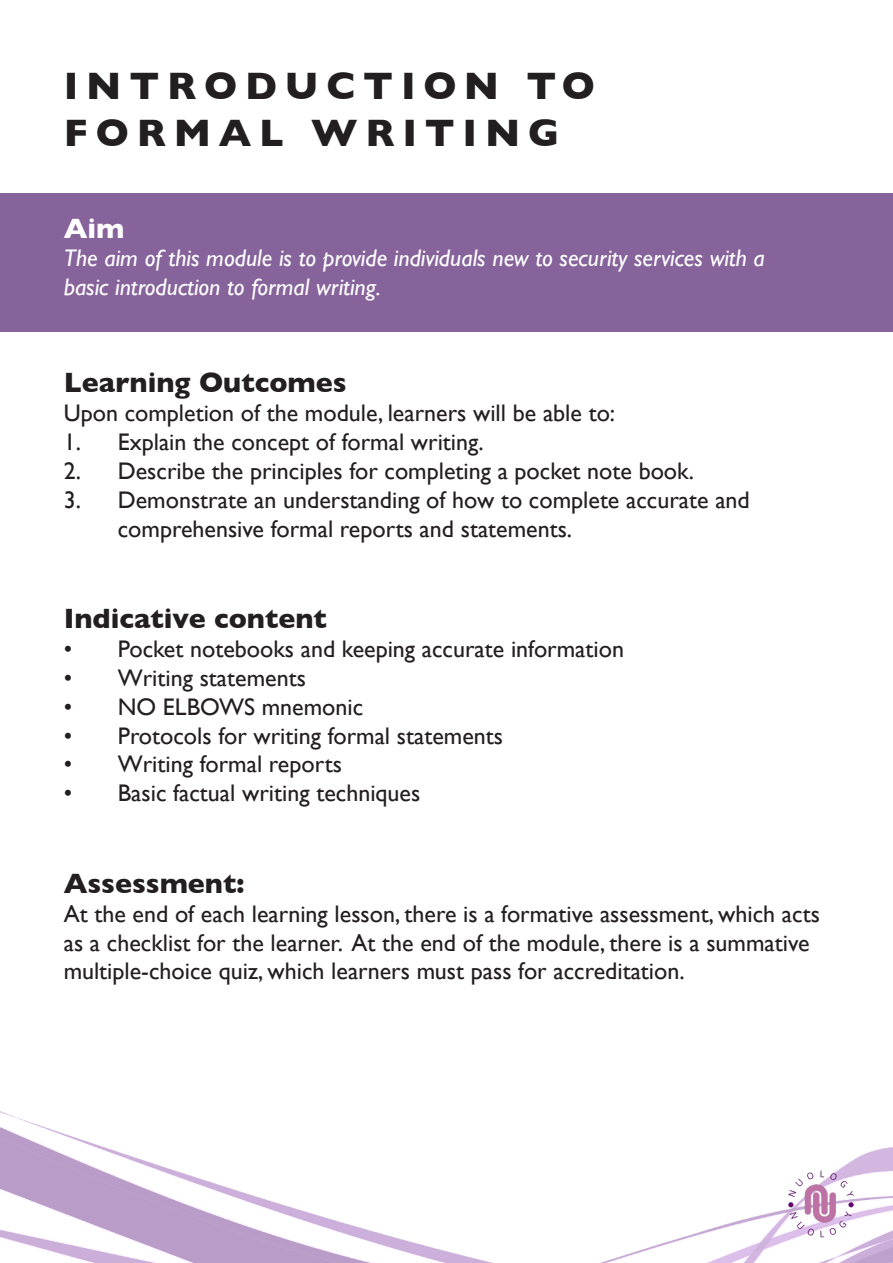
<style>
.page{position:relative;width:893px;height:1263px;background:#fff}
.page>*{position:absolute;margin:0;border:0;box-sizing:border-box;transform-origin:0 0}
.t1{font:700 39px/46.8px "Gill Sans";letter-spacing:.2em;color:#231f20}
.t2{font:700 28.5px "Gill Sans";color:#231f20}
.t3{font:700 28.5px "Gill Sans";color:#fff}
.t4{font:24px/28.8px "Gill Sans";color:#231f20}
.t5{font:italic 24px/28.8px "Gill Sans";color:#fff}
</style>
<div class="page">
<div style="left:1px;top:193px;width:892px;height:139px;background:#86639b"></div>
<img style="left:0;top:1111px;width:893px;height:152px">
<img style="left:755px;top:1154px;width:132px;height:100px">
<p class="t1" style="left:64px;top:62px;width:533px">INTRODUCTION TO<br>FORMAL WRITING</p>
<p class="t3" style="left:64px;top:205px;width:62px">Aim</p>
<p class="t5" style="left:64px;top:244px;width:703px">The aim of this module is to provide individuals new to security services with a basic introduction to formal writing.</p>
<p class="t2" style="left:64px;top:360px;width:284px">Learning Outcomes</p>
<p class="t4" style="left:64px;top:398px;width:553px">Upon completion of the module, learners will be able to:</p>
<p class="t4" style="left:64px;top:427px;width:421px">1. Explain the concept of formal writing.</p>
<p class="t4" style="left:64px;top:456px;width:632px">2. Describe the principles for completing a pocket note book.</p>
<p class="t4" style="left:118px;top:485px;width:633px;text-indent:-54px">3. Demonstrate an understanding of how to complete accurate and comprehensive formal reports and statements.</p>
<p class="t2" style="left:64px;top:596px;width:265px">Indicative content</p>
<p class="t4" style="left:64px;top:634px;width:562px">• Pocket notebooks and keeping accurate information</p>
<p class="t4" style="left:64px;top:663px;width:244px">• Writing statements</p>
<p class="t4" style="left:64px;top:692px;width:301px">• NO ELBOWS mnemonic</p>
<p class="t4" style="left:64px;top:721px;width:441px">• Protocols for writing formal statements</p>
<p class="t4" style="left:64px;top:749px;width:280px">• Writing formal reports</p>
<p class="t4" style="left:64px;top:778px;width:358px">• Basic factual writing techniques</p>
<p class="t2" style="left:64px;top:861px;width:182px">Assessment:</p>
<p class="t4" style="left:64px;top:899px;width:758px">At the end of each learning lesson, there is a formative assessment, which acts as a checklist for the learner. At the end of the module, there is a summative multiple-choice quiz, which learners must pass for accreditation.</p>
</div>
